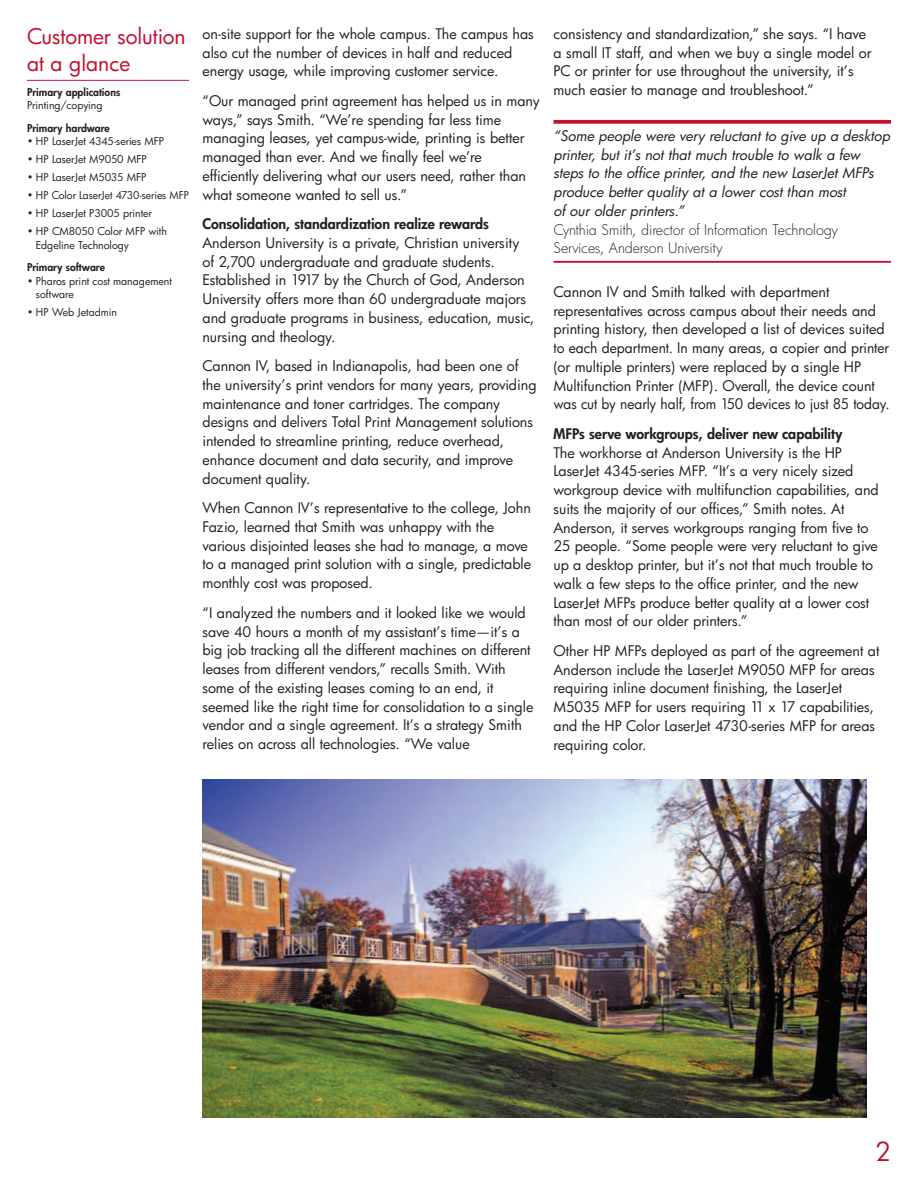
<style>
.page{position:relative;width:918px;height:1188px;background:#fff}
.page>*{position:absolute;margin:0;border:0;box-sizing:border-box;transform-origin:0 0}
.t1{font:25.5px "Futura Bk";color:#c3102f}
.t2{font:21px/27px "Futura Bk";letter-spacing:-.005em;color:#c3102f}
.t3{font:14.25px/18.8px "Futura Bk";color:#231f20}
.t4{font:italic 14.25px/18.8px "Futura Bk";letter-spacing:-.005em;color:#231f20}
.t5{font:14.25px "Futura Hv";color:#231f20}
.t6{font:14.25px/18.8px "Futura Lt";letter-spacing:-.005em;color:#231f20}
.t7{font:10.5px/13.5px "Futura Bk";letter-spacing:-.005em;color:#231f20}
.t8{font:10.5px "Futura Hv";color:#231f20}
</style>
<div class="page">
<svg style="left:554px;top:120px;width:337px;height:4px"></svg>
<hr style="left:554px;top:261px;width:337px;height:2px;background:#c3102f">
<hr style="left:27px;top:80px;width:162px;height:1px;background:#c3102f">
<img style="left:202px;top:780px;width:664px;height:337px">
<h2 class="t2" style="left:27px;top:25px;width:160px">Customer solution at a glance</h2>
<p class="t8" style="left:27px;top:87px;width:95px">Primary applications</p>
<p class="t7" style="left:27px;top:99px;width:77px">Printing/copying</p>
<p class="t8" style="left:27px;top:123px;width:84px">Primary hardware</p>
<p class="t7" style="left:27px;top:135px;width:139px">• HP LaserJet 4345-series MFP</p>
<p class="t7" style="left:27px;top:153px;width:121px">• HP LaserJet M9050 MFP</p>
<p class="t7" style="left:27px;top:171px;width:121px">• HP LaserJet M5035 MFP</p>
<p class="t7" style="left:27px;top:189px;width:163px">• HP Color LaserJet 4730-series MFP</p>
<p class="t7" style="left:27px;top:207px;width:127px">• HP LaserJet P3005 printer</p>
<p class="t7" style="left:36px;top:225px;width:133px;text-indent:-9px">• HP CM8050 Color MFP with<br>Edgeline Technology</p>
<p class="t8" style="left:27px;top:262px;width:79px">Primary software</p>
<p class="t7" style="left:36px;top:275px;width:137px;text-indent:-9px">• Pharos print cost management software</p>
<p class="t7" style="left:27px;top:306px;width:92px">• HP Web Jetadmin</p>
<p class="t3" style="left:202px;top:25px;width:333px">on-site support for the whole campus. The campus has also cut the number of devices in half and reduced energy usage, while improving customer service.</p>
<p class="t3" style="left:202px;top:92px;width:339px">“Our managed print agreement has helped us in many ways,” says Smith. “We’re spending far less time managing leases, yet campus-wide, printing is better managed than ever. And we finally feel we’re efficiently delivering what our users need, rather than what someone wanted to sell us.”</p>
<p class="t5" style="left:202px;top:217px;width:288px">Consolidation, standardization realize rewards</p>
<p class="t3" style="left:202px;top:235px;width:334px">Anderson University is a private, Christian university of 2,700 undergraduate and graduate students.<br>Established in 1917 by the Church of God, Anderson University offers more than 60 undergraduate majors and graduate programs in business, education, music, nursing and theology.</p>
<p class="t3" style="left:202px;top:358px;width:336px">Cannon IV, based in Indianapolis, had been one of the university’s print vendors for many years, providing maintenance and toner cartridges. The company designs and delivers Total Print Management solutions intended to streamline printing, reduce overhead, enhance document and data security, and improve document quality.</p>
<p class="t3" style="left:202px;top:500px;width:330px">When Cannon IV’s representative to the college, John Fazio, learned that Smith was unhappy with the various disjointed leases she had to manage, a move to a managed print solution with a single, predictable monthly cost was proposed.</p>
<p class="t3" style="left:202px;top:604px;width:332px">“I analyzed the numbers and it looked like we would save 40 hours a month of my assistant’s time—it’s a big job tracking all the different machines on different leases from different vendors,” recalls Smith. With some of the existing leases coming to an end, it seemed like the right time for consolidation to a single vendor and a single agreement. It’s a strategy Smith relies on across all technologies. “We value</p>
<p class="t3" style="left:554px;top:25px;width:320px">consistency and standardization,” she says. “I have a small IT staff, and when we buy a single model or PC or printer for use throughout the university, it’s much easier to manage and troubleshoot.”</p>
<p class="t4" style="left:554px;top:127px;width:338px">“Some people were very reluctant to give up a desktop printer, but it’s not that much trouble to walk a few steps to the office printer, and the new LaserJet MFPs produce better quality at a lower cost than most<br>of our older printers.”</p>
<p class="t6" style="left:554px;top:221px;width:286px">Cynthia Smith, director of Information Technology<br>Services, Anderson University</p>
<p class="t3" style="left:554px;top:284px;width:338px">Cannon IV and Smith talked with department representatives across campus about their needs and printing history, then developed a list of devices suited to each department. In many areas, a copier and printer (or multiple printers) were replaced by a single HP Multifunction Printer (MFP). Overall, the device count was cut by nearly half, from 150 devices to just 85 today.</p>
<p class="t5" style="left:554px;top:427px;width:291px">MFPs serve workgroups, deliver new capability</p>
<p class="t3" style="left:554px;top:444px;width:327px">The workhorse at Anderson University is the HP LaserJet 4345-series MFP. “It’s a very nicely sized workgroup device with multifunction capabilities, and suits the majority of our offices,” Smith notes. At Anderson, it serves workgroups ranging from five to 25 people. “Some people were very reluctant to give up a desktop printer, but it’s not that much trouble to walk a few steps to the office printer, and the new LaserJet MFPs produce better quality at a lower cost than most of our older printers.”</p>
<p class="t3" style="left:554px;top:643px;width:328px">Other HP MFPs deployed as part of the agreement at Anderson include the LaserJet M9050 MFP for areas requiring inline document finishing, the LaserJet M5035 MFP for users requiring 11 x 17 capabilities, and the HP Color LaserJet 4730-series MFP for areas requiring color.</p>
<h1 class="t1" style="left:875px;top:1140px;width:17px">2</h1>
</div>
